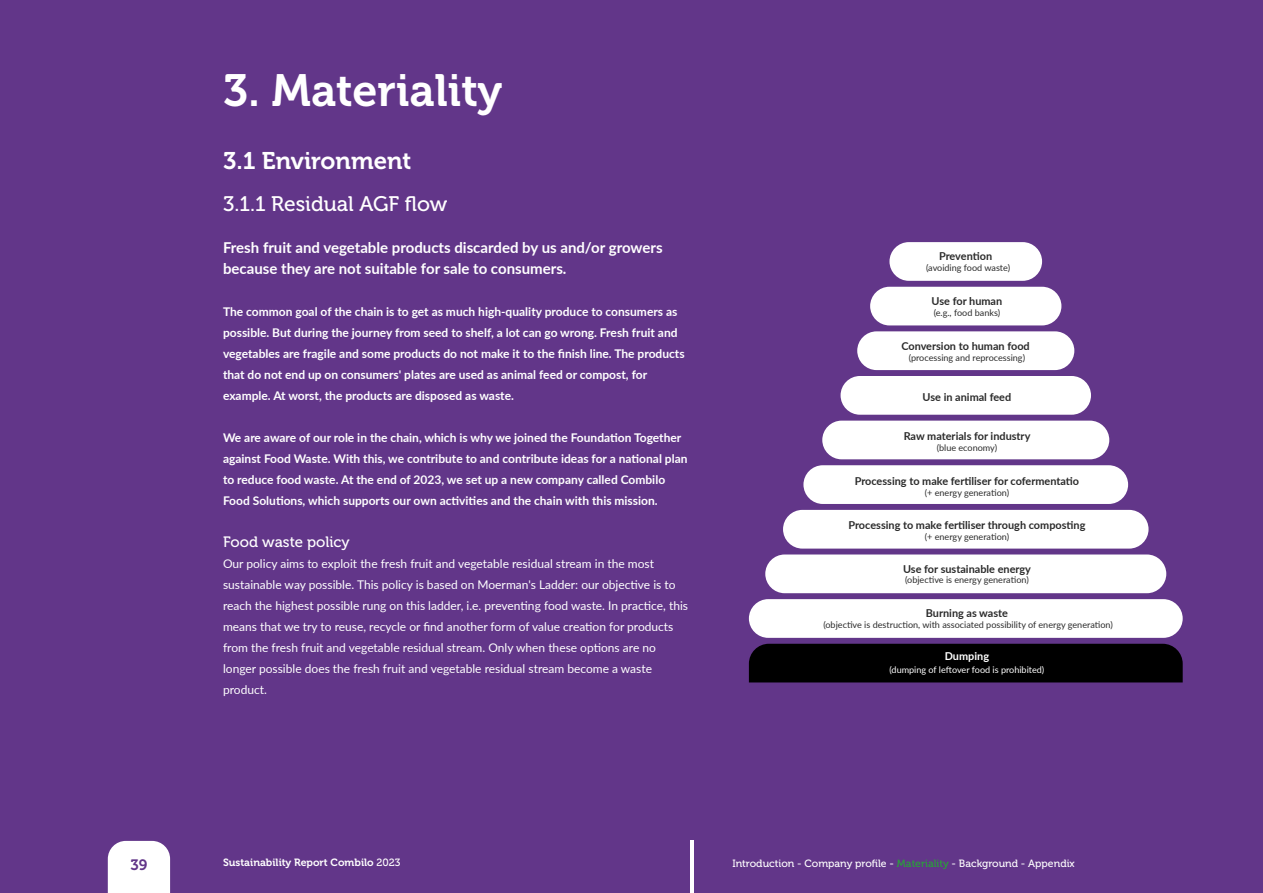
<style>
.page{position:relative;width:1263px;height:893px;background:#623689}
.page>*{position:absolute;margin:0;border:0;box-sizing:border-box;transform-origin:0 0}
.Heading_Museo_700_WHITE{font:45px "Museo 700";color:#fff}
.Sub-title_1_Museo_700_WHITE{font:24px "Museo 700";color:#fff}
.Sub-title_2_Museo_500{font:21px "Museo 500";color:#fff}
.Schuingedrukte_informaite{font:700 15px/21px "Lato";color:#fff}
.Titel_-_Museo_White{font:15px "Museo 500";color:#fff}
.t1{font:15px "Museo 700";color:#623689}
.Body_text_-_Lato_WHITE{font:700 12px/21px "Lato";color:#fff}
.Body_text_-_Lato_WHITE-2{font:12px/21px "Lato";color:#fff}
.Schuingedrukte_informaite_WHITE{font:italic 12px "Lato";color:#fff}
.t2{font:700 10.95px "Lato";color:#2b2b2b}
.t3{font:700 10.95px "Lato";color:#fff}
.t4{font:10.5px "Museo 500";color:#fff}
.t5{font:10.5px "Museo 700";color:#fff}
.t6{font:9px "Lato";color:#2b2b2b}
.t7{font:9px "Lato";color:#fff}
.s1{font-family:"Museo 500"}
.s2{color:#27a536}
</style>
<div class="page">
<div style="left:889px;top:242px;width:153px;height:39px;background:#fff;border-radius:19px"></div>
<div style="left:870px;top:287px;width:191px;height:38px;background:#fff;border-radius:19px"></div>
<div style="left:857px;top:331px;width:217px;height:39px;background:#fff;border-radius:19px"></div>
<div style="left:840px;top:376px;width:251px;height:39px;background:#fff;border-radius:19px"></div>
<div style="left:822px;top:421px;width:287px;height:38px;background:#fff;border-radius:19px"></div>
<div style="left:803px;top:465px;width:325px;height:39px;background:#fff;border-radius:19px"></div>
<div style="left:783px;top:510px;width:365px;height:39px;background:#fff;border-radius:19px"></div>
<div style="left:765px;top:554px;width:401px;height:39px;background:#fff;border-radius:19px"></div>
<div style="left:749px;top:599px;width:434px;height:39px;background:#fff;border-radius:19px"></div>
<div style="left:749px;top:644px;width:434px;height:38px;background:#000"></div>
<hr style="left:690px;top:841px;width:3px;height:52px;background:#fff">
<div style="left:108px;top:841px;width:62px;height:52px;background:#fff"></div>
<p class="Heading_Museo_700_WHITE" style="left:223px;top:65px;width:281px">3. Materiality</p>
<p class="Sub-title_1_Museo_700_WHITE" style="left:223px;top:147px;width:190px">3.1 Environment</p>
<p class="Sub-title_2_Museo_500" style="left:223px;top:192px;width:226px">3.1.1 Residual AGF flow</p>
<p class="Schuingedrukte_informaite" style="left:223px;top:236px;width:441px">Fresh fruit and vegetable products discarded by us and/or growers because they are not suitable for sale to consumers.</p>
<p class="Body_text_-_Lato_WHITE" style="left:223px;top:300px;width:463px">The common goal of the chain is to get as much high-quality produce to consumers as possible. But during the journey from seed to shelf, a lot can go wrong. Fresh fruit and vegetables are fragile and some products do not make it to the finish line. The products that do not end up on consumers' plates are used as animal feed or compost, for example. At worst, the products are disposed as waste.</p>
<p class="Body_text_-_Lato_WHITE" style="left:223px;top:426px;width:466px">We are aware of our role in the chain, which is why we joined the Foundation Together against Food Waste. With this, we contribute to and contribute ideas for a national plan to reduce food waste. At the end of 2023, we set up a new company called Combilo Food Solutions, which supports our own activities and the chain with this mission.</p>
<p class="Titel_-_Museo_White" style="left:223px;top:533px;width:128px">Food waste policy</p>
<p class="Body_text_-_Lato_WHITE-2" style="left:223px;top:552px;width:467px">Our policy aims to exploit the fresh fruit and vegetable residual stream in the most sustainable way possible. This policy is based on Moerman's Ladder: our objective is to reach the highest possible rung on this ladder, i.e. preventing food waste. In practice, this means that we try to reuse, recycle or find another form of value creation for products from the fresh fruit and vegetable residual stream. Only when these options are no longer possible does the fresh fruit and vegetable residual stream become a waste product.</p>
<p class="t2" style="left:939px;top:248px;width:55px">Prevention</p>
<p class="t6" style="left:926px;top:261px;width:86px">(avoiding food waste)</p>
<p class="t2" style="left:931px;top:293px;width:72px">Use for human</p>
<p class="t6" style="left:934px;top:306px;width:68px">(e.g., food banks)</p>
<p class="t2" style="left:901px;top:338px;width:130px">Conversion to human food</p>
<p class="t6" style="left:909px;top:351px;width:118px">(processing and reprocessing)</p>
<p class="t2" style="left:923px;top:389px;width:90px">Use in animal feed</p>
<p class="t2" style="left:904px;top:428px;width:128px">Raw materials for industry</p>
<p class="t6" style="left:937px;top:441px;width:62px">(blue economy)</p>
<p class="t2" style="left:855px;top:473px;width:226px">Processing to make fertiliser for cofermentatio</p>
<p class="t6" style="left:925px;top:486px;width:86px">(+ energy generation)</p>
<p class="t2" style="left:848px;top:517px;width:238px">Processing to make fertiliser through composting</p>
<p class="t6" style="left:925px;top:530px;width:86px">(+ energy generation)</p>
<p class="t2" style="left:903px;top:560px;width:129px">Use for sustainable energy</p>
<p class="t6" style="left:905px;top:574px;width:125px">(objective is energy generation)</p>
<p class="t2" style="left:926px;top:605px;width:84px">Burning as waste</p>
<p class="t6" style="left:823px;top:618px;width:291px">(objective is destruction, with associated possibility of energy generation)</p>
<p class="t3" style="left:945px;top:648px;width:46px">Dumping</p>
<p class="t7" style="left:889px;top:663px;width:156px">(dumping of leftover food is prohibited)</p>
<p class="Schuingedrukte_informaite_WHITE" style="left:920px;top:660px;width:93px">Moerman’s Ladder</p>
<p class="t1" style="left:130px;top:856px;width:18px">39</p>
<p class="t5" style="left:223px;top:857px;width:179px">Sustainability Report Combilo <span class="s1">2023</span></p>
<p class="t4" style="left:732px;top:857px;width:344px">Introduction - Company profile - <span class="s2">Materiality</span> - Background - Appendix</p>
</div>
